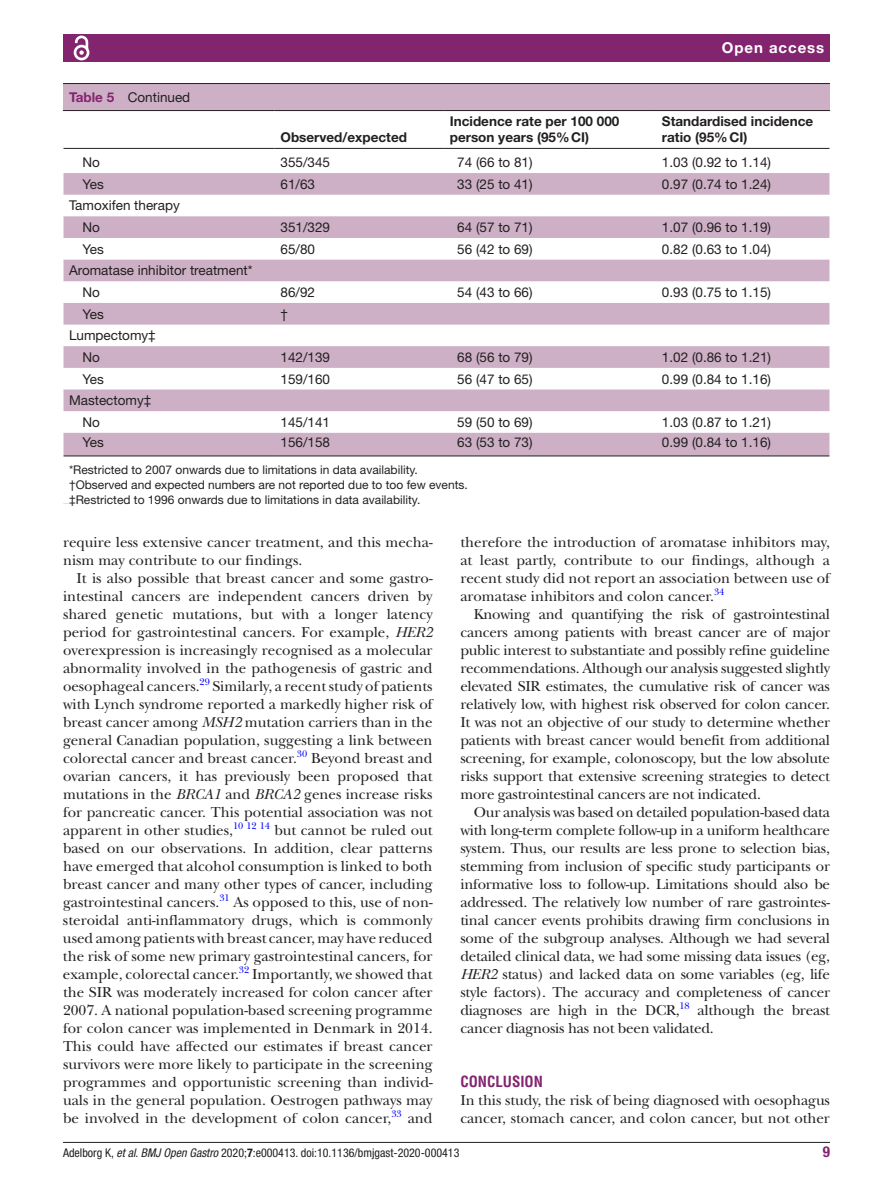
<style>
.page{position:relative;width:893px;height:1191px;background:#fff}
.page>*{position:absolute;margin:0;border:0;box-sizing:border-box;transform-origin:0 0}
.t1{font:15px/18px "New Baskerville";color:#231f20;text-align:justify}
.t2{font:700 15px "Helvetica Neue LT Std";letter-spacing:.065em;color:#fff}
.t3{font:700 condensed 15px "Helvetica LT Std";color:#83246f}
.t4{font:700 condensed 15px "Helvetica Neue LT Std";color:#83246f}
.t5{font:13.5px/21.6px "Helvetica Neue LT Std";color:#231f20}
.t6{font:700 13.5px/16.2px "Helvetica Neue LT Std";color:#231f20}
.t7{font:12px/15px "Helvetica Neue LT Std";color:#231f20}
.t8{font:condensed 12px "Helvetica Neue LT Std";color:#231f20}
.t9{font:9.9px "New Baskerville";color:#00f}
.s1{font-weight:700;color:#83246f}
.s2{font-style:italic}
.s3{font-weight:700}
</style>
<div class="page">
<hr style="left:63px;top:1142px;width:767px;height:1px;background:#231f20">
<div style="left:63px;top:34px;width:767px;height:28px;background:#83246f"></div>
<svg style="left:73px;top:35px;width:17px;height:26px"></svg>
<svg style="left:64px;top:111px;width:766px;height:346px"></svg>
<hr style="left:63px;top:110px;width:211px;height:1px;background:#231f20">
<hr style="left:63px;top:148px;width:211px;height:1px;background:#231f20">
<hr style="left:274px;top:110px;width:170px;height:1px;background:#231f20">
<hr style="left:274px;top:148px;width:170px;height:1px;background:#231f20">
<hr style="left:444px;top:110px;width:212px;height:1px;background:#231f20">
<hr style="left:444px;top:148px;width:212px;height:1px;background:#231f20">
<hr style="left:656px;top:110px;width:174px;height:1px;background:#231f20">
<hr style="left:656px;top:148px;width:174px;height:1px;background:#231f20">
<hr style="left:274px;top:455px;width:170px;height:1px;background:#231f20">
<hr style="left:444px;top:455px;width:212px;height:1px;background:#231f20">
<hr style="left:63px;top:455px;width:211px;height:1px;background:#231f20">
<hr style="left:656px;top:455px;width:174px;height:1px;background:#231f20">
<svg style="left:63px;top:148px;width:1px;height:308px"></svg>
<div style="left:63px;top:84px;width:767px;height:18px;background:#cdb0c5"></div>
<hr style="left:63px;top:83px;width:767px;height:1px;background:#231f20">
<p class="t5" style="left:69px;top:86px;width:123px"><span class="s1">Table 5</span> Continued</p>
<p class="t6" style="left:280px;top:129px;width:128px">Observed/expected</p>
<p class="t2" style="left:722px;top:39px;width:104px">Open access</p>
<p class="t6" style="left:450px;top:113px;width:171px">Incidence rate per 100 000 person years (95%CI)</p>
<p class="t6" style="left:662px;top:113px;width:153px">Standardised incidence ratio (95%CI)</p>
<p class="t5" style="left:82px;top:151px;width:19px">No</p>
<p class="t5" style="left:280px;top:151px;width:51px">355/345</p>
<p class="t5" style="left:457px;top:151px;width:77px">74 (66 to 81)</p>
<p class="t5" style="left:662px;top:151px;width:111px">1.03 (0.92 to 1.14)</p>
<p class="t5" style="left:82px;top:173px;width:23px">Yes</p>
<p class="t5" style="left:280px;top:173px;width:36px">61/63</p>
<p class="t5" style="left:457px;top:173px;width:77px">33 (25 to 41)</p>
<p class="t5" style="left:662px;top:173px;width:111px">0.97 (0.74 to 1.24)</p>
<p class="t5" style="left:82px;top:194px;width:99px;text-indent:-14px">Tamoxifen therapy<br>No</p>
<p class="t5" style="left:280px;top:216px;width:51px">351/329</p>
<p class="t5" style="left:457px;top:216px;width:77px">64 (57 to 71)</p>
<p class="t5" style="left:662px;top:216px;width:111px">1.07 (0.96 to 1.19)</p>
<p class="t5" style="left:82px;top:238px;width:23px">Yes</p>
<p class="t5" style="left:280px;top:238px;width:36px">65/80</p>
<p class="t5" style="left:457px;top:238px;width:77px">56 (42 to 69)</p>
<p class="t5" style="left:662px;top:238px;width:111px">0.82 (0.63 to 1.04)</p>
<p class="t5" style="left:82px;top:259px;width:172px;text-indent:-14px">Aromatase inhibitor treatment*<br>No</p>
<p class="t5" style="left:280px;top:281px;width:36px">86/92</p>
<p class="t5" style="left:457px;top:281px;width:77px">54 (43 to 66)</p>
<p class="t5" style="left:662px;top:281px;width:111px">0.93 (0.75 to 1.15)</p>
<p class="t5" style="left:82px;top:303px;width:23px">Yes</p>
<p class="t5" style="left:280px;top:303px;width:9px">†</p>
<p class="t5" style="left:82px;top:324px;width:75px;text-indent:-14px">Lumpectomy‡<br>No</p>
<p class="t5" style="left:280px;top:346px;width:51px">142/139</p>
<p class="t5" style="left:457px;top:346px;width:77px">68 (56 to 79)</p>
<p class="t5" style="left:662px;top:346px;width:111px">1.02 (0.86 to 1.21)</p>
<p class="t5" style="left:82px;top:368px;width:23px">Yes</p>
<p class="t5" style="left:280px;top:368px;width:51px">159/160</p>
<p class="t5" style="left:457px;top:368px;width:77px">56 (47 to 65)</p>
<p class="t5" style="left:662px;top:368px;width:111px">0.99 (0.84 to 1.16)</p>
<p class="t5" style="left:82px;top:389px;width:70px;text-indent:-14px">Mastectomy‡<br>No</p>
<p class="t5" style="left:280px;top:411px;width:51px">145/141</p>
<p class="t5" style="left:457px;top:411px;width:77px">59 (50 to 69)</p>
<p class="t5" style="left:662px;top:411px;width:111px">1.03 (0.87 to 1.21)</p>
<p class="t5" style="left:82px;top:431px;width:23px">Yes</p>
<p class="t5" style="left:280px;top:431px;width:51px">156/158</p>
<p class="t5" style="left:457px;top:431px;width:77px">63 (53 to 73)</p>
<p class="t5" style="left:662px;top:431px;width:111px">0.99 (0.84 to 1.16)</p>
<p class="t7" style="left:69px;top:461px;width:400px">*Restricted to 2007 onwards due to limitations in data availability. †Observed and expected numbers are not reported due to too few events. ‡Restricted to 1996 onwards due to limitations in data availability.</p>
<p class="t1" style="left:63px;top:533px;width:371px">require less extensive cancer treatment, and this mecha&shy;nism may contribute to our findings.</p>
<p class="t1" style="left:63px;top:569px;width:371px;text-indent:14px">It is also possible that breast cancer and some gastro&shy;intestinal cancers are independent cancers driven by shared genetic mutations, but with a longer latency period for gastrointestinal cancers. For example, <span class="s2">HER2 </span>overexpression is increasingly recognised as a molecular abnormality involved in the pathogenesis of gastric and oesophageal cancers.</p>
<p class="t9" style="left:200px;top:675px;width:12px">29</p>
<p class="t1" style="left:63px;top:677px;width:371px;text-indent:150px">Similarly, a recent study of patients with Lynch syndrome reported a markedly higher risk of breast cancer among <span class="s2">MSH2</span> mutation carriers than in the general Canadian population, suggesting a link between colorectal cancer and breast cancer.</p>
<p class="t9" style="left:297px;top:747px;width:12px">30</p>
<p class="t1" style="left:63px;top:749px;width:371px;text-indent:248px">Beyond breast and ovarian cancers, it has previously been proposed that mutations in the <span class="s2">BRCA1</span> and <span class="s2">BRCA2</span> genes increase risks for pancreatic cancer. This potential association was not apparent in other studies,</p>
<p class="t9" style="left:233px;top:819px;width:38px">10 12 14</p>
<p class="t1" style="left:63px;top:821px;width:371px;text-indent:212px">but cannot be ruled out based on our observations. In addition, clear patterns have emerged that alcohol consumption is linked to both breast cancer and many other types of cancer, including gastrointestinal cancers.</p>
<p class="t9" style="left:219px;top:891px;width:12px">31</p>
<p class="t1" style="left:63px;top:893px;width:371px;text-indent:171px">As opposed to this, use of non&shy;steroidal anti-inflammatory drugs, which is commonly used among patients with breast cancer, may have reduced the risk of some new primary gastrointestinal cancers, for example, colorectal cancer.</p>
<p class="t9" style="left:239px;top:963px;width:12px">32</p>
<p class="t1" style="left:63px;top:965px;width:371px;text-indent:189px">Importantly, we showed that the SIR was moderately increased for colon cancer after 2007. A national population-based screening programme for colon cancer was implemented in Denmark in 2014.<br>This could have affected our estimates if breast cancer survivors were more likely to participate in the screening programmes and opportunistic screening than individ&shy;uals in the general population. Oestrogen pathways may be involved in the development of colon cancer,<sup>33</sup> and</p>
<p class="t1" style="left:460px;top:533px;width:371px">therefore the introduction of aromatase inhibitors may, at least partly, contribute to our findings, although a recent study did not report an association between use of aromatase inhibitors and colon cancer.<sup>34</sup></p>
<p class="t1" style="left:460px;top:605px;width:371px;text-indent:14px">Knowing and quantifying the risk of gastrointestinal cancers among patients with breast cancer are of major public interest to substantiate and possibly refine guideline recommendations. Although our analysis suggested slightly elevated SIR estimates, the cumulative risk of cancer was relatively low, with highest risk observed for colon cancer.<br>It was not an objective of our study to determine whether patients with breast cancer would benefit from additional screening, for example, colonoscopy, but the low absolute risks support that extensive screening strategies to detect more gastrointestinal cancers are not indicated.</p>
<p class="t1" style="left:460px;top:803px;width:371px;text-indent:14px">Our analysis was based on detailed population-based data with long-term complete follow-up in a uniform healthcare system. Thus, our results are less prone to selection bias, stemming from inclusion of specific study participants or informative loss to follow-up. Limitations should also be addressed. The relatively low number of rare gastrointes&shy;tinal cancer events prohibits drawing firm conclusions in some of the subgroup analyses. Although we had several detailed clinical data, we had some missing data issues (eg, <span class="s2">HER2</span> status) and lacked data on some variables (eg, life style factors). The accuracy and completeness of cancer diagnoses are high in the DCR,</p>
<p class="t9" style="left:679px;top:999px;width:12px">18</p>
<p class="t1" style="left:460px;top:1001px;width:371px;text-indent:237px">although the breast cancer diagnosis has not been validated.</p>
<p class="t3" style="left:460px;top:1072px;width:84px">CONCLUSION</p>
<p class="t1" style="left:460px;top:1091px;width:371px">In this study, the risk of being diagnosed with oesophagus cancer, stomach cancer, and colon cancer, but not other</p>
<p class="t8" style="left:63px;top:1145px;width:398px">Adelborg K, <span class="s2">et al</span>. <span class="s2">BMJ Open Gastro</span> 2020;<span class="s3">7</span>:e000413. doi:10.1136/bmjgast-2020-000413</p>
<p class="t4" style="left:823px;top:1142px;width:9px">9</p>
</div>
